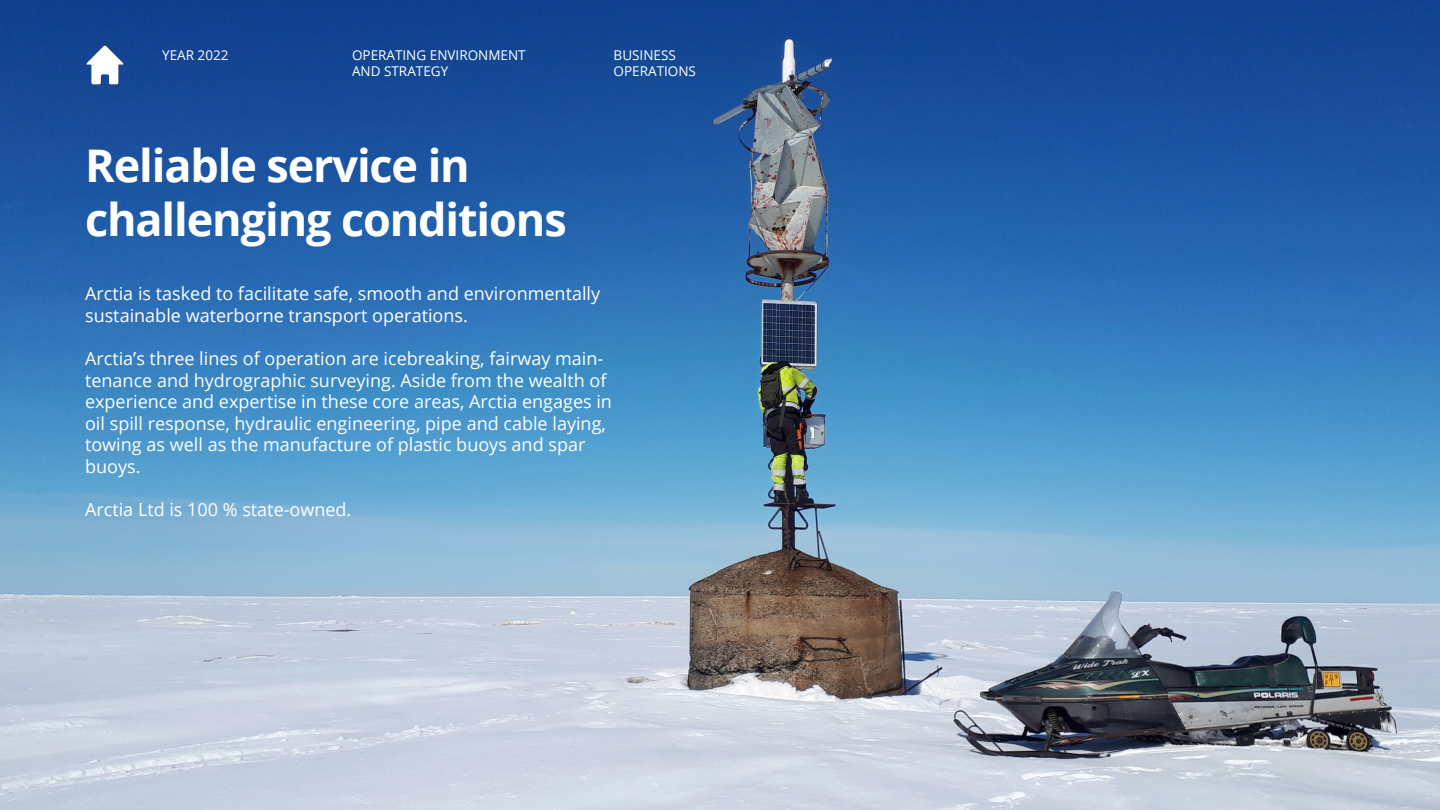
<style>
.page{position:relative;width:1440px;height:810px;background:#fff}
.page>*{position:absolute;margin:0;border:0;box-sizing:border-box;transform-origin:0 0}
.Otsikko_1{font:700 45px/54px "Open Sans";letter-spacing:-.025em;color:#fff}
.ingressi{font:18px/21.6px "Open Sans";color:#fff}
.Navit{font:13.5px/16.2px "Open Sans";color:#fff}
</style>
<div class="page">
<img style="left:0;top:0;width:1439px;height:810px">
<img style="left:85px;top:44px;width:39px;height:41px">
<p class="Navit" style="left:162px;top:47px;width:68px">YEAR 2022</p>
<p class="Navit" style="left:613px;top:47px;width:84px">BUSINESS<br>OPERATIONS</p>
<p class="Navit" style="left:352px;top:47px;width:175px">OPERATING ENVIRONMENT<br>AND STRATEGY</p>
<p class="Otsikko_1" style="left:85px;top:138px;width:483px">Reliable service in challenging conditions</p>
<p class="ingressi" style="left:85px;top:282px;width:516px">Arctia is tasked to facilitate safe, smooth and environmentally sustainable waterborne transport operations.</p>
<p class="ingressi" style="left:85px;top:347px;width:528px">Arctia’s three lines of operation are icebreaking, fairway main&shy;tenance and hydrographic surveying. Aside from the wealth of experience and expertise in these core areas, Arctia engages in oil spill response, hydraulic engineering, pipe and cable laying, towing as well as the manufacture of plastic buoys and spar buoys.</p>
<p class="ingressi" style="left:85px;top:498px;width:268px">Arctia Ltd is 100 % state-owned.</p>
</div>
